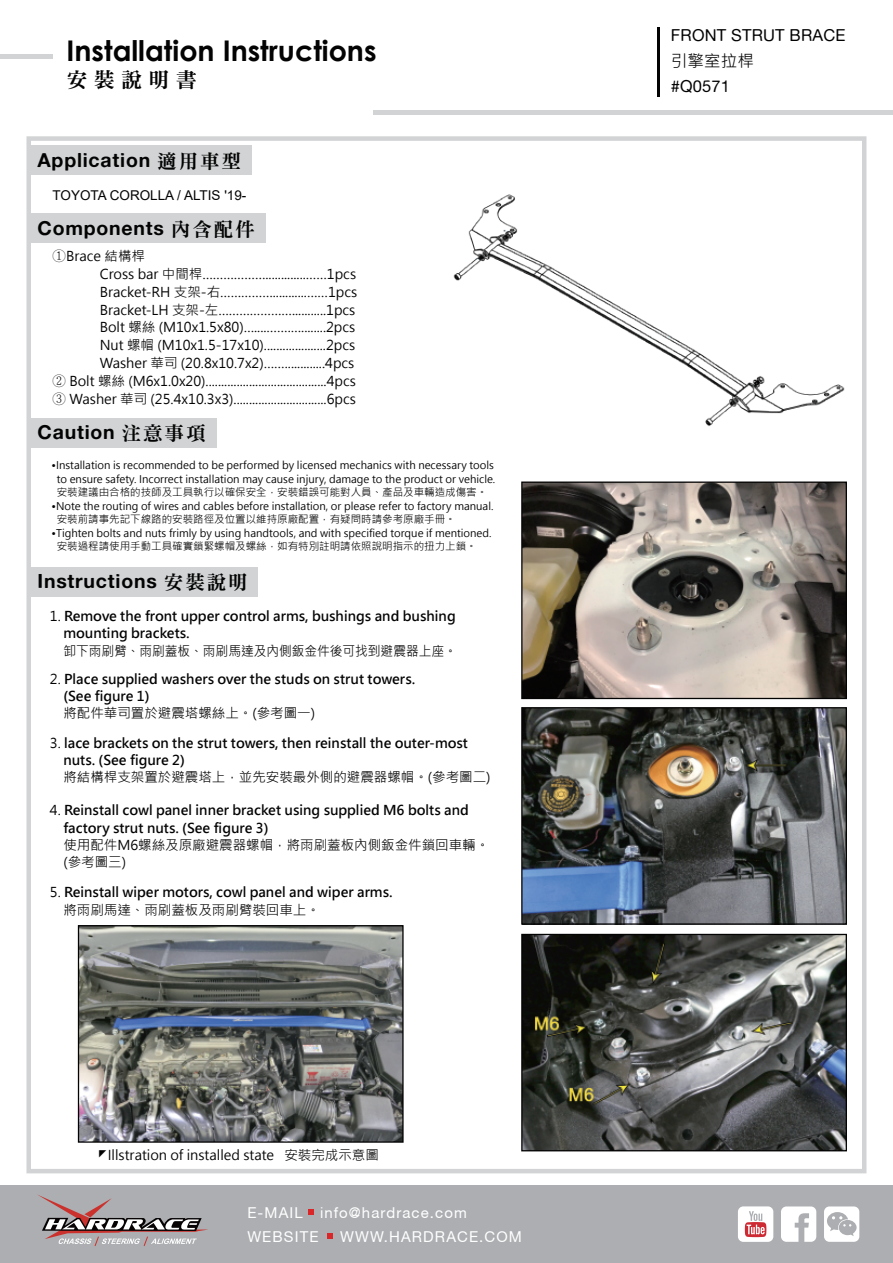
<style>
.page{position:relative;width:893px;height:1263px;background:#fff}
.page>*{position:absolute;margin:0;border:0;box-sizing:border-box;transform-origin:0 0}
.t1{font:700 28.5px "Century Gothic";color:#030303}
.t2{font:21px "DFN Ming W9 WIN BF";letter-spacing:.3em;color:#030303}
.t3{font:19.5px "Alte Haas Grotesk Bold";letter-spacing:.04em;color:#030303}
.t4{font:16.5px "Alte Haas Grotesk";letter-spacing:.01em;color:#030303}
.t5{font:16.5px "Microsoft Jheng Hei";letter-spacing:.01em;color:#030303}
.t6{font:15px/24px "Helvetica Neue CE";letter-spacing:.075em;color:#fff}
.t7{font:13.5px/17.2px "Microsoft Jheng Hei";color:#030303}
.t8{font:700 13.5px/17.2px "Microsoft Jheng Hei";color:#030303}
.t9{font:13.5px "Microsoft Jheng Hei";color:#030303;scale:.94 1}
.t10{font:13.5px "Arial";color:#030303}
.t11{font:10.5px/13.5px "Microsoft Jheng Hei";color:#030303}
.s1{font-family:"DFN Ming W9 WIN BF"}
.s2{font-family:"Adobe Ming Std";font-weight:300}
.s3{font-weight:400}
.s4{font-size:16.5px}
</style>
<div class="page">
<img style="left:523px;top:936px;width:322px;height:213px">
<img style="left:523px;top:483px;width:322px;height:214px">
<img style="left:523px;top:709px;width:322px;height:214px">
<img style="left:80px;top:927px;width:322px;height:214px">
<div style="left:78px;top:925px;width:326px;height:218px;border:1px solid #030303"></div>
<div style="left:30px;top:418px;width:186px;height:30px;background:#d1d3d4"></div>
<div style="left:30px;top:213px;width:236px;height:30px;background:#d1d3d4"></div>
<div style="left:0;top:54px;width:52px;height:5px;background:#d1d3d4"></div>
<hr style="left:657px;top:27px;width:2px;height:69px;background:#030303">
<div style="left:26px;top:136px;width:840px;height:1037px;border:4px solid #d1d3d4"></div>
<div style="left:0;top:1185px;width:893px;height:78px;background:#acaeb1"></div>
<svg style="left:781px;top:1206px;width:35px;height:36px"></svg>
<svg style="left:824px;top:1206px;width:35px;height:36px"></svg>
<svg style="left:738px;top:1206px;width:35px;height:36px"></svg>
<svg style="left:308px;top:1209px;width:6px;height:6px"></svg>
<svg style="left:327px;top:1233px;width:6px;height:6px"></svg>
<div style="left:31px;top:145px;width:221px;height:30px;background:#d1d3d4"></div>
<svg style="left:38px;top:1195px;width:170px;height:51px"></svg>
<div style="left:374px;top:110px;width:519px;height:5px;background:#d1d3d4"></div>
<div style="left:30px;top:567px;width:228px;height:30px;background:#d1d3d4"></div>
<div style="left:521px;top:934px;width:326px;height:217px;border:1px solid #030303"></div>
<div style="left:521px;top:707px;width:326px;height:218px;border:1px solid #030303"></div>
<div style="left:521px;top:481px;width:326px;height:218px;border:1px solid #030303"></div>
<img style="left:453px;top:194px;width:392px;height:232px">
<h1 class="t1" style="left:66px;top:29px;width:312px">Installation Instructions</h1>
<h2 class="t2" style="left:66px;top:70px;width:132px">安裝說明書</h2>
<h3 class="t3" style="left:38px;top:148px;width:205px">Application <span class="s1">適用車型</span></h3>
<p class="t10" style="left:52px;top:186px;width:195px">TOYOTA COROLLA / ALTIS '19-</p>
<h3 class="t3" style="left:38px;top:216px;width:219px">Components <span class="s1">內含配件</span></h3>
<p class="t7" style="left:52px;top:247px;width:94px"><span class="s2">①</span>Brace 結構桿</p>
<p class="t7" style="left:100px;top:265px;width:258px">Cross bar 中間桿……………….............……1pcs</p>
<p class="t7" style="left:100px;top:283px;width:259px">Bracket-RH 支架-右……………...........……1pcs</p>
<p class="t7" style="left:100px;top:301px;width:257px">Bracket-LH 支架-左…………………...........1pcs</p>
<p class="t7" style="left:100px;top:319px;width:257px">Bolt 螺絲 (M10x1.5x80)…....…….…........2pcs</p>
<p class="t7" style="left:100px;top:337px;width:257px">Nut 螺帽 (M10x1.5-17x10)....................2pcs</p>
<p class="t7" style="left:100px;top:355px;width:256px">Washer 華司 (20.8x10.7x2)…….............4pcs</p>
<p class="t7" style="left:52px;top:373px;width:305px"><span class="s2">②</span> Bolt 螺絲 (M6x1.0x20).......................................4pcs</p>
<p class="t7" style="left:52px;top:391px;width:305px"><span class="s2">③</span> Washer 華司 (25.4x10.3x3)..............................6pcs</p>
<h3 class="t3" style="left:38px;top:420px;width:170px">Caution <span class="s1">注意事項</span></h3>
<p class="t11" style="left:52px;top:458px;width:445px;text-align:center">•Installation is recommended to be performed by licensed mechanics with necessary tools to ensure safety. Incorrect installation may cause injury, damage to the product or vehicle.安裝建議由合格的技師及工具執行以確保安全，安裝錯誤可能對人員、產品及車輛造成傷害。</p>
<p class="t11" style="left:57px;top:499px;width:438px;text-indent:-5px">•Note the routing of wires and cables before installation, or please refer to factory manual.安裝前請事先記下線路的安裝路徑及位置以維持原廠配置，有疑問時請參考原廠手冊。</p>
<p class="t11" style="left:57px;top:526px;width:436px;text-indent:-5px">•Tighten bolts and nuts frimly by using handtools, and with specified torque if mentioned.安裝過程請使用手動工具確實鎖緊螺帽及螺絲，如有特別註明請依照說明指示的扭力上鎖。</p>
<h3 class="t3" style="left:38px;top:569px;width:212px">Instructions <span class="s1">安裝說明</span></h3>
<p class="t8" style="left:63px;top:607px;width:394px;text-indent:-14px"><span class="s3">1.</span> Remove the front upper control arms, bushings and bushing mounting brackets.</p>
<p class="t9" style="left:63px;top:642px;width:420px">卸下雨刷臂、雨刷蓋板、雨刷馬達及內側鈑金件後可找到避震器上座。</p>
<p class="t8" style="left:63px;top:670px;width:353px;text-indent:-14px"><span class="s3">2.</span> Place supplied washers over the studs on strut towers. (See figure 1)</p>
<p class="t7" style="left:63px;top:704px;width:253px">將配件華司置於避震塔螺絲上。(參考圖一)</p>
<p class="t8" style="left:63px;top:734px;width:406px;text-indent:-14px"><span class="s3">3.</span> lace brackets on the strut towers, then reinstall the outer-most nuts. (See figure 2)</p>
<p class="t7" style="left:63px;top:768px;width:429px">將結構桿支架置於避震塔上，並先安裝最外側的避震器螺帽。(參考圖二)</p>
<p class="t8" style="left:63px;top:802px;width:407px;text-indent:-14px"><span class="s3">4.</span> Reinstall cowl panel inner bracket using supplied M6 bolts and factory strut nuts. (See figure 3)</p>
<p class="t7" style="left:63px;top:836px;width:427px">使用配件M6螺絲及原廠避震器螺帽，將雨刷蓋板內側鈑金件鎖回車輛。(參考圖三)</p>
<p class="t8" style="left:63px;top:884px;width:331px;text-indent:-14px"><span class="s3">5.</span> Reinstall wiper motors, cowl panel and wiper arms.<span class="s3">將雨刷馬達、雨刷蓋板及雨刷臂裝回車上。</span></p>
<p class="t7" style="left:98px;top:1146px;width:282px"><span class="s4">◤</span>Illstration of installed state 安裝完成示意圖</p>
<p class="t6" style="left:247px;top:1200px;width:221px">E-MAIL info@hardrace.com<br>WEBSITE</p>
<p class="t6" style="left:340px;top:1224px;width:183px">WWW.HARDRACE.COM</p>
<p class="t4" style="left:671px;top:26px;width:176px">FRONT STRUT BRACE</p>
<p class="t5" style="left:671px;top:51px;width:85px">引擎室拉桿</p>
<p class="t4" style="left:671px;top:77px;width:61px">#Q0571</p>
</div>
